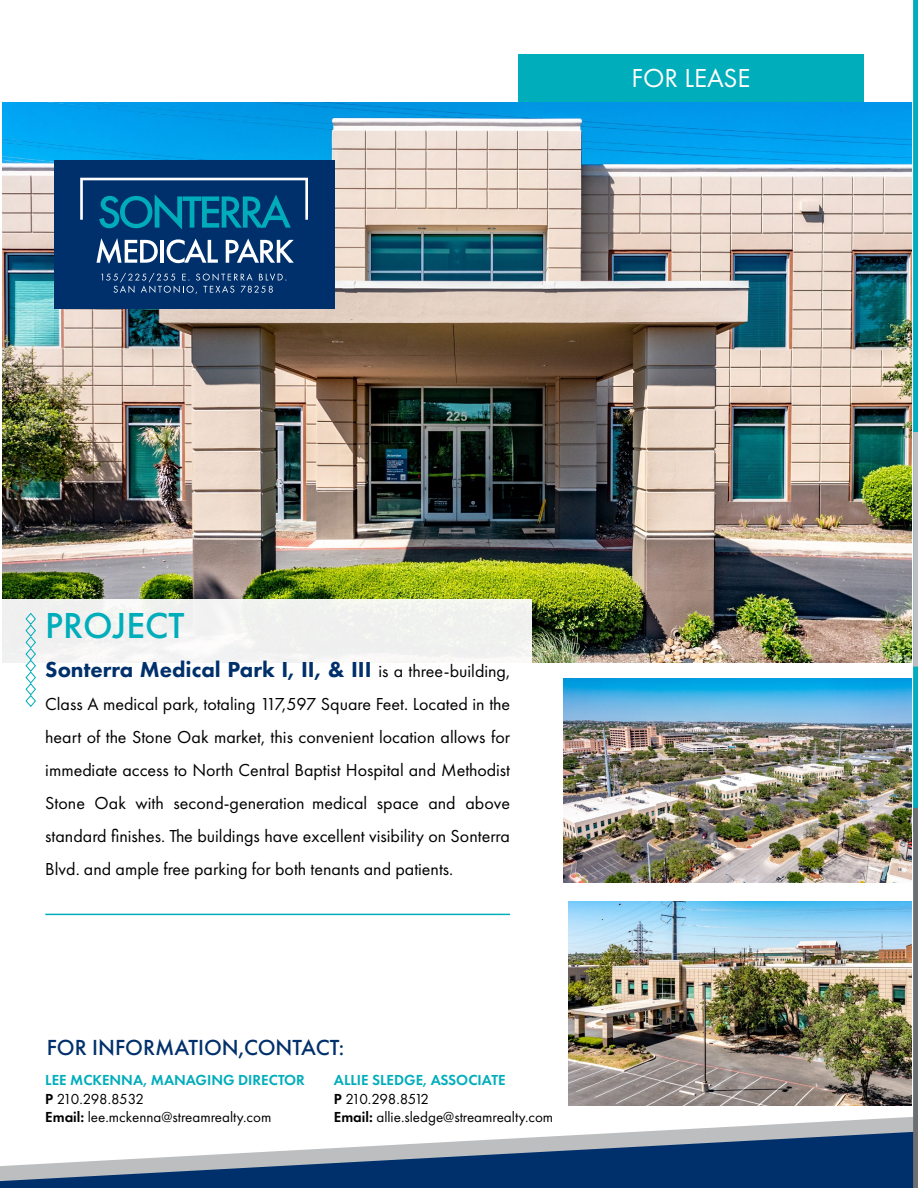
<style>
.page{position:relative;width:918px;height:1188px;background:#fff}
.page>*{position:absolute;margin:0;border:0;box-sizing:border-box;transform-origin:0 0}
.t1{font:500 37.5px "Futura PT";color:#00adbb}
.t2{font:27px "Futura PT";color:#fff}
.t3{font:500 22.65px "Futura PT";color:#00306b}
.t4{font:800 22.5px "Futura PT";color:#00306b}
.t5{font:18px/33px "Futura PT";color:#000;text-align:justify}
.t6{font:15.15px/18.5px "Futura PT";color:#000}
.s1{font-weight:400;font-size:18px;color:#000}
.s2{font-weight:600;color:#00adbb}
.s3{font-weight:600}
</style>
<div class="page">
<svg style="left:636px;top:1117px;width:277px;height:15px"></svg>
<div style="left:518px;top:54px;width:345px;height:49px;background:#00adbb"></div>
<img style="left:2px;top:103px;width:910px;height:559px">
<img style="left:564px;top:678px;width:347px;height:204px">
<img style="left:568px;top:902px;width:344px;height:204px">
<svg style="left:0;top:1132px;width:913px;height:56px;fill:#00306b"></svg>
<div style="left:913px;top:0;width:5px;height:832px;background:#00adbb"></div>
<div style="left:913px;top:808px;width:5px;height:380px;background:#6d6e71"></div>
<div style="left:913px;top:432px;width:5px;height:235px;background:#bcbec0"></div>
<div style="left:0;top:600px;width:532px;height:426px;background:#fff"></div>
<svg style="left:25px;top:612px;width:12px;height:95px"></svg>
<hr style="left:45px;top:914px;width:465px;height:1px;background:#00adbb">
<div style="left:54px;top:161px;width:280px;height:148px;background:#00306b"></div>
<svg style="left:96px;top:238px;width:62px;height:26px"></svg>
<hr style="left:160px;top:240px;width:4px;height:23px;background:#fff">
<svg style="left:167px;top:239px;width:51px;height:24px"></svg>
<svg style="left:226px;top:239px;width:68px;height:24px"></svg>
<svg style="left:101px;top:273px;width:185px;height:21px"></svg>
<svg style="left:80px;top:178px;width:228px;height:52px"></svg>
<h2 class="t2" style="left:631px;top:62px;width:121px">FOR LEASE</h2>
<h1 class="t1" style="left:45px;top:603px;width:141px">PROJECT</h1>
<p class="t4" style="left:45px;top:656px;width:466px">Sonterra Medical Park I, II, &amp; III <span class="s1">is a three-building,</span></p>
<p class="t5" style="left:45px;top:688px;width:466px">Class A medical park, totaling 117,597 Square Feet. Located in the heart of the Stone Oak market, this convenient location allows for immediate access to North Central Baptist Hospital and Methodist Stone Oak with second-generation medical space and above standard finishes. The buildings have excellent visibility on Sonterra Blvd. and ample free parking for both tenants and patients.</p>
<p class="t3" style="left:47px;top:1034px;width:299px">FOR INFORMATION,CONTACT:</p>
<p class="t6" style="left:45px;top:1071px;width:261px"><span class="s2">LEE MCKENNA, MANAGING DIRECTOR<br></span><span class="s3">P</span> 210.298.8532<br><span class="s3">Email:</span> lee.mckenna@streamrealty.com</p>
<p class="t6" style="left:334px;top:1071px;width:221px"><span class="s2">ALLIE SLEDGE, ASSOCIATE<br></span><span class="s3">P</span> 210.298.8512<br><span class="s3">Email:</span> allie.sledge@streamrealty.com</p>
</div>
